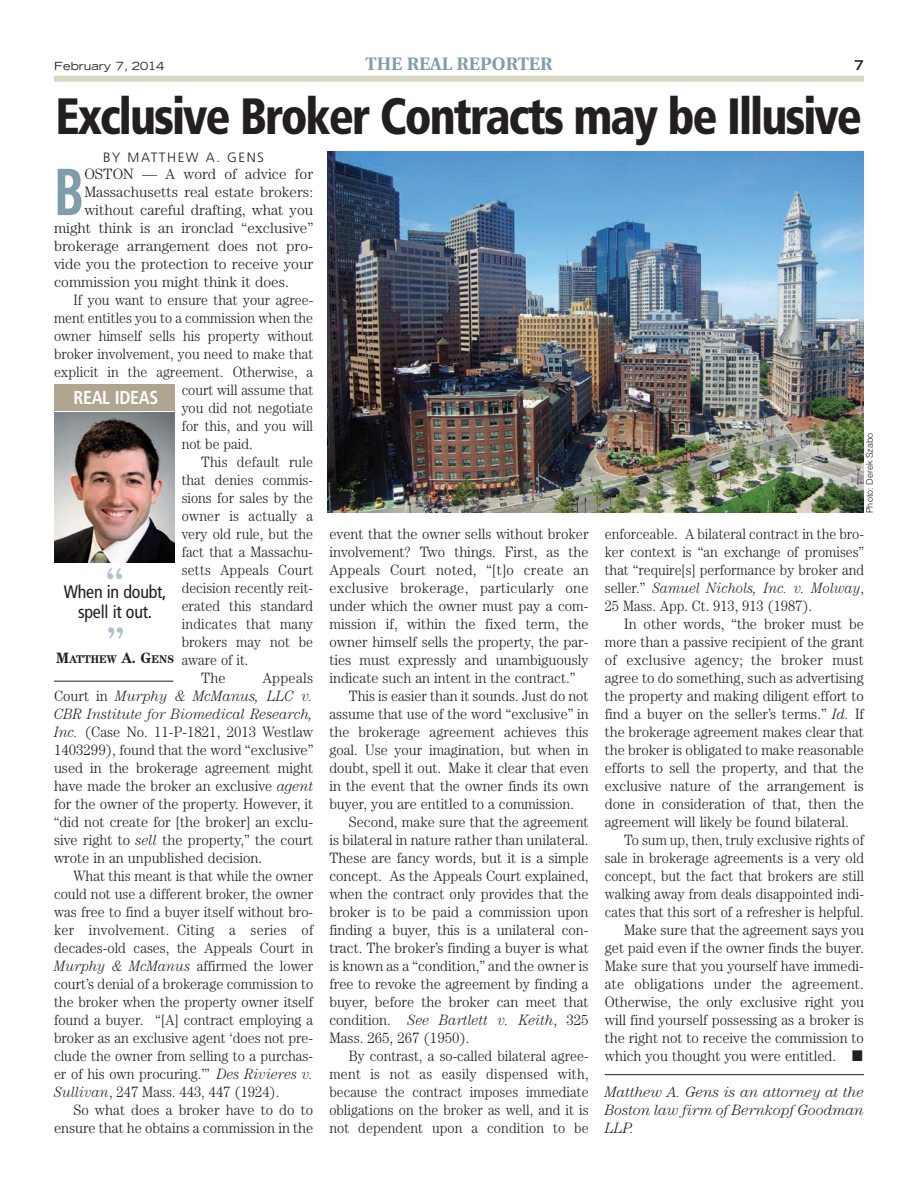
<style>
.page{position:relative;width:918px;height:1188px;background:#fff}
.page>*{position:absolute;margin:0;border:0;box-sizing:border-box;transform-origin:0 0}
.t1{font:64.2px "Trade Gothic Bold Cond Twenty";color:#809dad;scale:.95 1}
.t2{font:900 condensed 51px "Frutiger";letter-spacing:-.04em;color:#231f20;scale:.92 1}
.t3{font:700 33.9px/59.2px "Century";color:#acc1cd}
.t4{font:700 condensed 18.75px "Frutiger";letter-spacing:-.015em;color:#fff;scale:.95 1}
.t5{font:condensed 18px/19.5px "Frutiger";letter-spacing:-.015em;color:#231f20;text-align:center}
.t6{font:700 18px "Utopia";color:#809dad}
.t7{font:300 15px/18px "Century";color:#231f20;text-align:justify;scale:.95 1}
.t8{font:300 15px/18px "Century";color:#231f20;text-align:justify;scale:.92 1}
.t9{font:300 15px/18px "Century";color:#231f20;text-align:justify;scale:.93 1}
.t10{font:300 15px "Century";color:#231f20;scale:.94 1}
.t11{font:300 15px "Century";color:#231f20}
.t12{font:300 15px "Century";letter-spacing:.02em;color:#231f20;scale:.95 1}
.t13{font:italic 300 15px/18px "Century";letter-spacing:-.005em;color:#231f20;text-align:justify}
.t14{font:300 15px "Century";letter-spacing:.02em;color:#231f20;scale:.92 1}
.t15{font:italic 300 15px "Century";letter-spacing:-.005em;color:#231f20;scale:.95 1}
.t16{font:300 13.5px "Frutiger";letter-spacing:.11em;color:#231f20}
.t17{font:700 expanded 13.5px "Trade Gothic LH";color:#231f20}
.t18{font:expanded 11.25px "Trade Gothic LH";color:#231f20}
.t19{font:700 11.25px "Century";color:#231f20;scale:.95 1}
.t20{font:300 9px "Helvetica";color:#231f20}
.s1{font-style:italic}
.s2{font-style:normal}
.s3{font-size:15px}
</style>
<div class="page">
<div style="left:54px;top:76px;width:810px;height:6px;background:#dad8c5"></div>
<hr style="left:605px;top:1074px;width:259px;height:1px;background:#231f20">
<img style="left:328px;top:152px;width:536px;height:360px">
<div style="left:54px;top:385px;width:120px;height:26px;background:#b0a690"></div>
<img style="left:54px;top:413px;width:120px;height:149px">
<hr style="left:54px;top:681px;width:119px;height:1px;background:#231f20">
<p class="t18" style="left:54px;top:62px;width:112px">February 7, 2014</p>
<p class="t6" style="left:365px;top:57px;width:189px">THE REAL REPORTER</p>
<p class="t17" style="left:854px;top:60px;width:11px">7</p>
<h2 class="t2" style="left:55px;top:96px;width:878px">Exclusive Broker Contracts may be Illusive</h2>
<p class="t16" style="left:103px;top:152px;width:162px">BY MATTHEW A. GENS</p>
<h1 class="t1" style="left:54px;top:169px;width:34px">B</h1>
<p class="t11" style="left:84px;top:169px;width:230px">OSTON — A word of advice for</p>
<p class="t11" style="left:84px;top:187px;width:230px">Massachusetts real estate brokers:</p>
<p class="t11" style="left:84px;top:205px;width:230px">without careful drafting, what you</p>
<p class="t11" style="left:54px;top:223px;width:261px">might think is an ironclad “exclusive”</p>
<p class="t11" style="left:54px;top:241px;width:261px">brokerage arrangement does not pro-</p>
<p class="t11" style="left:54px;top:259px;width:261px">vide you the protection to receive your</p>
<p class="t11" style="left:54px;top:277px;width:236px">commission you might think it does.</p>
<p class="t8" style="left:73px;top:292px;width:262px">If you want to ensure that your agree-</p>
<p class="t8" style="left:54px;top:310px;width:283px">ment entitles you to a commission when the</p>
<p class="t8" style="left:54px;top:328px;width:283px">owner himself sells his property without</p>
<p class="t8" style="left:54px;top:346px;width:283px">broker involvement, you need to make that</p>
<p class="t8" style="left:54px;top:364px;width:283px">explicit in the agreement. Otherwise, a</p>
<p class="t8" style="left:182px;top:382px;width:144px">court will assume that</p>
<p class="t8" style="left:182px;top:400px;width:144px">you did not negotiate</p>
<p class="t8" style="left:182px;top:418px;width:144px">for this, and you will</p>
<p class="t8" style="left:182px;top:436px;width:79px">not be paid.</p>
<p class="t8" style="left:201px;top:454px;width:123px">This default rule</p>
<p class="t8" style="left:182px;top:472px;width:144px">that denies commis-</p>
<p class="t8" style="left:182px;top:490px;width:144px">sions for sales by the</p>
<p class="t14" style="left:182px;top:511px;width:144px">owner is actually a</p>
<p class="t8" style="left:182px;top:526px;width:144px">very old rule, but the</p>
<p class="t8" style="left:182px;top:544px;width:144px">fact that a Massachu-</p>
<p class="t8" style="left:182px;top:562px;width:144px">setts Appeals Court</p>
<p class="t8" style="left:182px;top:580px;width:144px">decision recently reit-</p>
<p class="t8" style="left:182px;top:598px;width:144px">erated this standard</p>
<p class="t8" style="left:182px;top:616px;width:144px">indicates that many</p>
<p class="t8" style="left:182px;top:634px;width:144px">brokers may not be</p>
<p class="t8" style="left:182px;top:652px;width:74px">aware of it.</p>
<p class="t7" style="left:201px;top:670px;width:27px">The</p>
<p class="t4" style="left:73px;top:390px;width:91px">REAL IDEAS</p>
<p class="t20" style="left:864px;top:513px;width:82px;rotate:-90deg">Photo: Derek Szabo</p>
<p class="t8" style="left:605px;top:526px;width:283px">enforceable. A bilateral contract in the bro&shy;ker context is “an exchange of promises” that “require[s] performance by broker and seller.” <span class="s1">Samuel Nichols, Inc. v. Molway</span>, 25 Mass. App. Ct. 913, 913 (1987).</p>
<p class="t7" style="left:605px;top:616px;width:274px;text-indent:19px">In other words, “the broker must be more than a passive recipient of the grant of exclusive agency; the broker must agree to do something, such as advertising the property and making diligent effort to find a buyer on the seller’s terms.” <span class="s1">Id.</span> If the brokerage agreement makes clear that the broker is obligated to make reasonable efforts to sell the property, and that the exclusive nature of the arrangement is done in consideration of that, then the agreement will likely be found bilateral.</p>
<p class="t8" style="left:605px;top:832px;width:283px;text-align:right">To sum up, then, truly exclusive rights of sale in brokerage agreements is a very old concept, but the fact that brokers are still walking away from deals disappointed indi&shy;cates that this sort of a refresher is helpful.<br>Make sure that the agreement says you get paid even if the owner finds the buyer.<br>Make sure that you yourself have immedi&shy;ate obligations under the agreement.<br>Otherwise, the only exclusive right you will find yourself possessing as a broker is the right not to receive the commission to which you thought you were entitled. ■</p>
<p class="t13" style="left:605px;top:1084px;width:261px">Matthew A. Gens is an attorney at the Boston law firm of Bernkopf Goodman LLP.</p>
<p class="t7" style="left:329px;top:526px;width:274px">event that the owner sells without broker</p>
<p class="t7" style="left:329px;top:544px;width:274px">involvement? Two things. First, as the</p>
<p class="t12" style="left:329px;top:565px;width:274px">Appeals Court noted, “[t]o create an</p>
<p class="t12" style="left:329px;top:583px;width:274px">exclusive brokerage, particularly one</p>
<p class="t7" style="left:329px;top:598px;width:274px">under which the owner must pay a com-</p>
<p class="t7" style="left:329px;top:616px;width:274px">mission if, within the fixed term, the</p>
<p class="t7" style="left:329px;top:634px;width:274px">owner himself sells the property, the par-</p>
<p class="t7" style="left:329px;top:652px;width:274px">ties must expressly and unambiguously</p>
<p class="t7" style="left:329px;top:670px;width:260px">indicate such an intent in the contract.”</p>
<p class="t10" style="left:349px;top:691px;width:257px">This is easier than it sounds. Just do not</p>
<p class="t10" style="left:329px;top:709px;width:277px">assume that use of the word “exclusive” in</p>
<p class="t10" style="left:329px;top:727px;width:277px">the brokerage agreement achieves this</p>
<p class="t10" style="left:329px;top:745px;width:277px">goal. Use your imagination, but when in</p>
<p class="t10" style="left:329px;top:763px;width:277px">doubt, spell it out. Make it clear that even</p>
<p class="t10" style="left:329px;top:781px;width:277px">in the event that the owner finds its own</p>
<p class="t10" style="left:329px;top:799px;width:262px">buyer, you are entitled to a commission.</p>
<p class="t7" style="left:349px;top:814px;width:254px">Second, make sure that the agreement</p>
<p class="t7" style="left:329px;top:832px;width:274px">is bilateral in nature rather than unilateral.</p>
<p class="t7" style="left:329px;top:850px;width:274px">These are fancy words, but it is a simple</p>
<p class="t7" style="left:329px;top:868px;width:274px">concept. As the Appeals Court explained,</p>
<p class="t7" style="left:329px;top:886px;width:274px">when the contract only provides that the</p>
<p class="t7" style="left:329px;top:904px;width:274px">broker is to be paid a commission upon</p>
<p class="t7" style="left:329px;top:922px;width:274px">finding a buyer, this is a unilateral con-</p>
<p class="t7" style="left:329px;top:940px;width:274px">tract. The broker’s finding a buyer is what</p>
<p class="t7" style="left:329px;top:958px;width:274px">is known as a “condition,” and the owner is</p>
<p class="t7" style="left:329px;top:976px;width:274px">free to revoke the agreement by finding a</p>
<p class="t7" style="left:329px;top:994px;width:274px">buyer, before the broker can meet that</p>
<p class="t15" style="left:329px;top:1015px;width:274px"><span class="s2">condition.</span> See Bartlett v. Keith<span class="s2">, 325</span></p>
<p class="t7" style="left:329px;top:1030px;width:149px">Mass. 265, 267 (1950).</p>
<p class="t8" style="left:349px;top:1048px;width:262px">By contrast, a so-called bilateral agree-</p>
<p class="t14" style="left:329px;top:1069px;width:283px">ment is not as easily dispensed with,</p>
<p class="t8" style="left:329px;top:1084px;width:283px">because the contract imposes immediate</p>
<p class="t8" style="left:329px;top:1102px;width:283px">obligations on the broker as well, and it is</p>
<p class="t8" style="left:329px;top:1120px;width:283px">not dependent upon a condition to be</p>
<h3 class="t3" style="left:106px;top:553px;width:20px">“ ”</h3>
<p class="t5" style="left:64px;top:584px;width:104px">When in doubt, spell it out.</p>
<p class="t19" style="left:56px;top:655px;width:126px"><span class="s3">M</span>ATTHEW <span class="s3">A. G</span>ENS</p>
<p class="t7" style="left:54px;top:670px;width:274px;text-indent:208px">Appeals Court in <span class="s1">Murphy &amp; McManus, LLC v.<br>CBR Institute for Biomedical Research, Inc.</span> (Case No. 11-P-1821, 2013 Westlaw 1403299), found that the word “exclusive” used in the brokerage agreement might have made the broker an exclusive <span class="s1">agent </span>for the owner of the property. However, it “did not create for [the broker] an exclu&shy;sive right to <span class="s1">sell</span> the property,” the court wrote in an unpublished decision.</p>
<p class="t9" style="left:54px;top:868px;width:280px;text-indent:19px">What this meant is that while the owner could not use a different broker, the owner was free to find a buyer itself without bro&shy;ker involvement. Citing a series of decades-old cases, the Appeals Court in <span class="s1">Murphy &amp; McManus</span> affirmed the lower court’s denial of a brokerage commission to the broker when the property owner itself found a buyer. “[A] contract employing a broker as an exclusive agent ‘does not pre&shy;clude the owner from selling to a purchas&shy;er of his own procuring.’” <span class="s1">Des Rivieres v.<br>Sullivan</span>, 247 Mass. 443, 447 (1924).</p>
<p class="t7" style="left:54px;top:1102px;width:274px;text-align:right">So what does a broker have to do to ensure that he obtains a commission in the</p>
</div>
